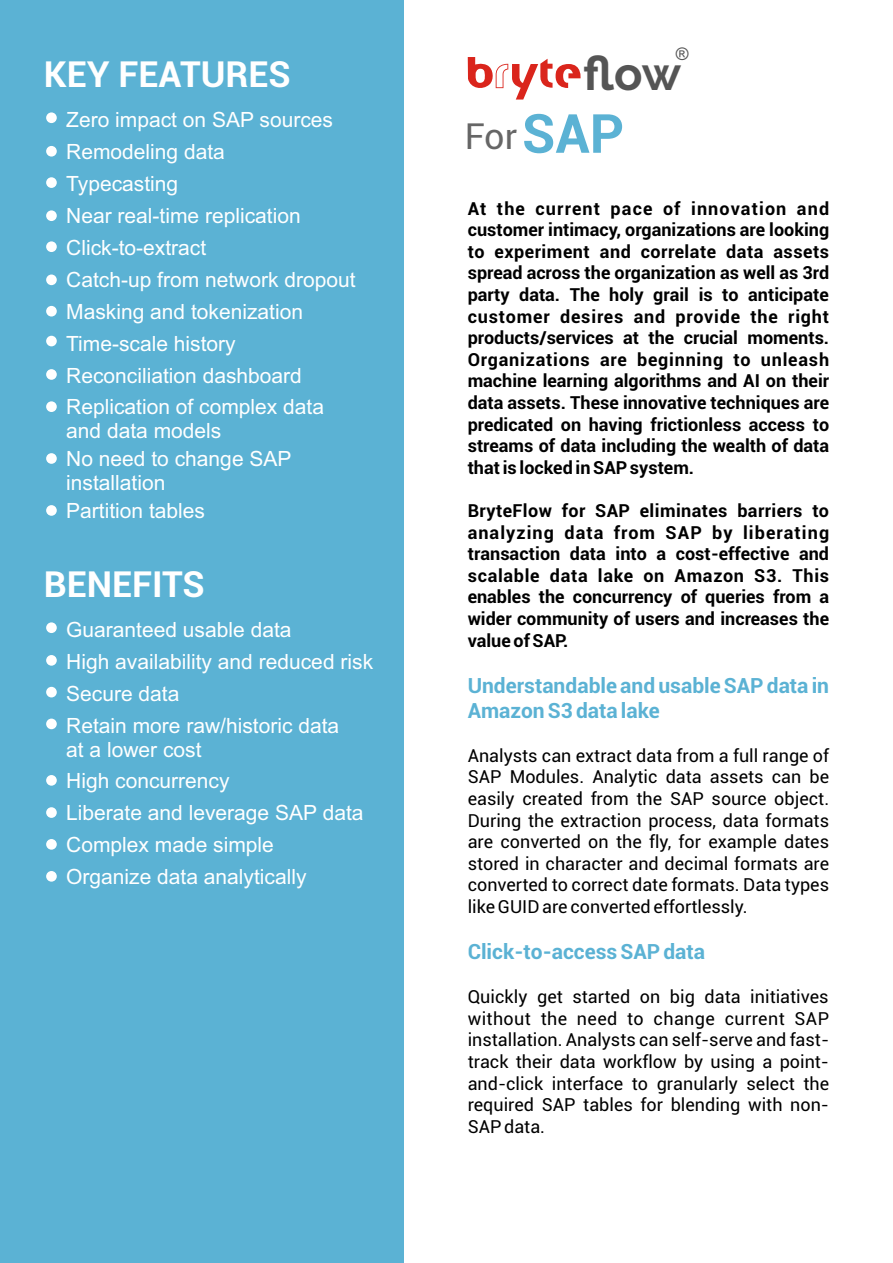
<style>
.page{position:relative;width:893px;height:1263px;background:#fff}
.page>*{position:absolute;margin:0;border:0;box-sizing:border-box;transform-origin:0 0}
.t1{font:700 46.95px "Raleway";color:#555}
.t2{font:700 36px "Roboto";color:#fff}
.t3{font:36px "Roboto";color:#666}
.t4{font:21px/32px "Arial";color:#fff}
.t5{font:700 21px/25.2px "Roboto";color:#5bb2d4}
.t6{font:700 18px/21.6px "Roboto";color:#000;text-align:justify}
.t7{font:18px/21.6px "Roboto";color:#000;text-align:justify}
.t8{font:17.4px "Arial";color:#555}
.s1{font-weight:700;font-size:54px;color:#5bb2d4}
</style>
<div class="page">
<div style="left:0;top:0;width:404px;height:1263px;background:#5bb2d4"></div>
<div style="left:46px;top:112px;width:11px;height:11px;background:#fff;border-radius:50%"></div>
<svg style="left:468px;top:57px;width:113px;height:43px"></svg>
<div style="left:46px;top:146px;width:11px;height:11px;background:#fff;border-radius:50%"></div>
<div style="left:46px;top:177px;width:11px;height:11px;background:#fff;border-radius:50%"></div>
<div style="left:46px;top:210px;width:11px;height:11px;background:#fff;border-radius:50%"></div>
<div style="left:46px;top:241px;width:11px;height:11px;background:#fff;border-radius:50%"></div>
<div style="left:46px;top:274px;width:11px;height:11px;background:#fff;border-radius:50%"></div>
<div style="left:46px;top:306px;width:11px;height:10px;background:#fff;border-radius:50%"></div>
<div style="left:46px;top:336px;width:11px;height:10px;background:#fff;border-radius:50%"></div>
<div style="left:46px;top:369px;width:11px;height:11px;background:#fff;border-radius:50%"></div>
<div style="left:46px;top:401px;width:11px;height:11px;background:#fff;border-radius:50%"></div>
<div style="left:46px;top:453px;width:11px;height:11px;background:#fff;border-radius:50%"></div>
<div style="left:46px;top:622px;width:11px;height:11px;background:#fff;border-radius:50%"></div>
<div style="left:46px;top:655px;width:11px;height:11px;background:#fff;border-radius:50%"></div>
<div style="left:46px;top:687px;width:11px;height:10px;background:#fff;border-radius:50%"></div>
<div style="left:46px;top:719px;width:11px;height:10px;background:#fff;border-radius:50%"></div>
<div style="left:46px;top:775px;width:11px;height:11px;background:#fff;border-radius:50%"></div>
<div style="left:46px;top:807px;width:11px;height:11px;background:#fff;border-radius:50%"></div>
<div style="left:46px;top:839px;width:11px;height:11px;background:#fff;border-radius:50%"></div>
<div style="left:46px;top:871px;width:11px;height:11px;background:#fff;border-radius:50%"></div>
<div style="left:46px;top:505px;width:11px;height:11px;background:#fff;border-radius:50%"></div>
<h2 class="t2" style="left:44px;top:60px;width:248px">KEY FEATURES</h2>
<p class="t4" style="left:66px;top:106px;width:291px">Zero impact on SAP sources<br>Remodeling data<br>Typecasting<br>Near real-time replication<br>Click-to-extract<br>Catch-up from network dropout<br>Masking and tokenization<br>Time-scale history<br>Reconciliation dashboard<br>Replication of complex data</p>
<p class="t4" style="left:66px;top:418px;width:227px;line-height:28.8px">and data models<br>No need to change SAP</p>
<p class="t4" style="left:66px;top:468px;width:101px">installation</p>
<p class="t4" style="left:66px;top:497px;width:140px">Partition tables</p>
<h2 class="t2" style="left:44px;top:570px;width:163px">BENEFITS</h2>
<p class="t4" style="left:66px;top:616px;width:308px">Guaranteed usable data<br>High availability and reduced risk<br>Secure data<br>Retain more raw/historic data</p>
<p class="t4" style="left:66px;top:735px;width:299px">at a lower cost<br>High concurrency<br>Liberate and leverage SAP data<br>Complex made simple<br>Organize data analytically</p>
<p class="t8" style="left:676px;top:48px;width:14px">®</p>
<h1 class="t1" style="left:583px;top:45px;width:99px">flow</h1>
<h2 class="t3" style="left:465px;top:122px;width:161px">For<span class="s1">SAP</span></h2>
<p class="t6" style="left:468px;top:199px;width:363px">At the current pace of innovation and customer intimacy, organizations are looking to experiment and correlate data assets spread across the organization as well as 3rd party data. The holy grail is to anticipate customer desires and provide the right products/services at the crucial moments.<br>Organizations are beginning to unleash machine learning algorithms and AI on their data assets. These innovative techniques are predicated on having frictionless access to streams of data including the wealth of data that is locked in SAP system.</p>
<p class="t6" style="left:468px;top:502px;width:363px">BryteFlow for SAP eliminates barriers to analyzing data from SAP by liberating transaction data into a cost-effective and scalable data lake on Amazon S3. This enables the concurrency of queries from a wider community of users and increases the value of SAP.</p>
<p class="t5" style="left:468px;top:675px;width:363px">Understandable and usable SAP data in<br>Amazon S3 data lake</p>
<p class="t7" style="left:468px;top:746px;width:363px">Analysts can extract data from a full range of SAP Modules. Analytic data assets can be easily created from the SAP source object.<br>During the extraction process, data formats are converted on the fly, for example dates stored in character and decimal formats are converted to correct date formats. Data types like GUID are converted effortlessly.</p>
<p class="t5" style="left:468px;top:941px;width:239px">Click-to-access SAP data</p>
<p class="t7" style="left:468px;top:988px;width:363px">Quickly get started on big data initiatives without the need to change current SAP installation. Analysts can self-serve and fast&shy;track their data workflow by using a point&shy;and-click interface to granularly select the required SAP tables for blending with non-SAP data.</p>
</div>
